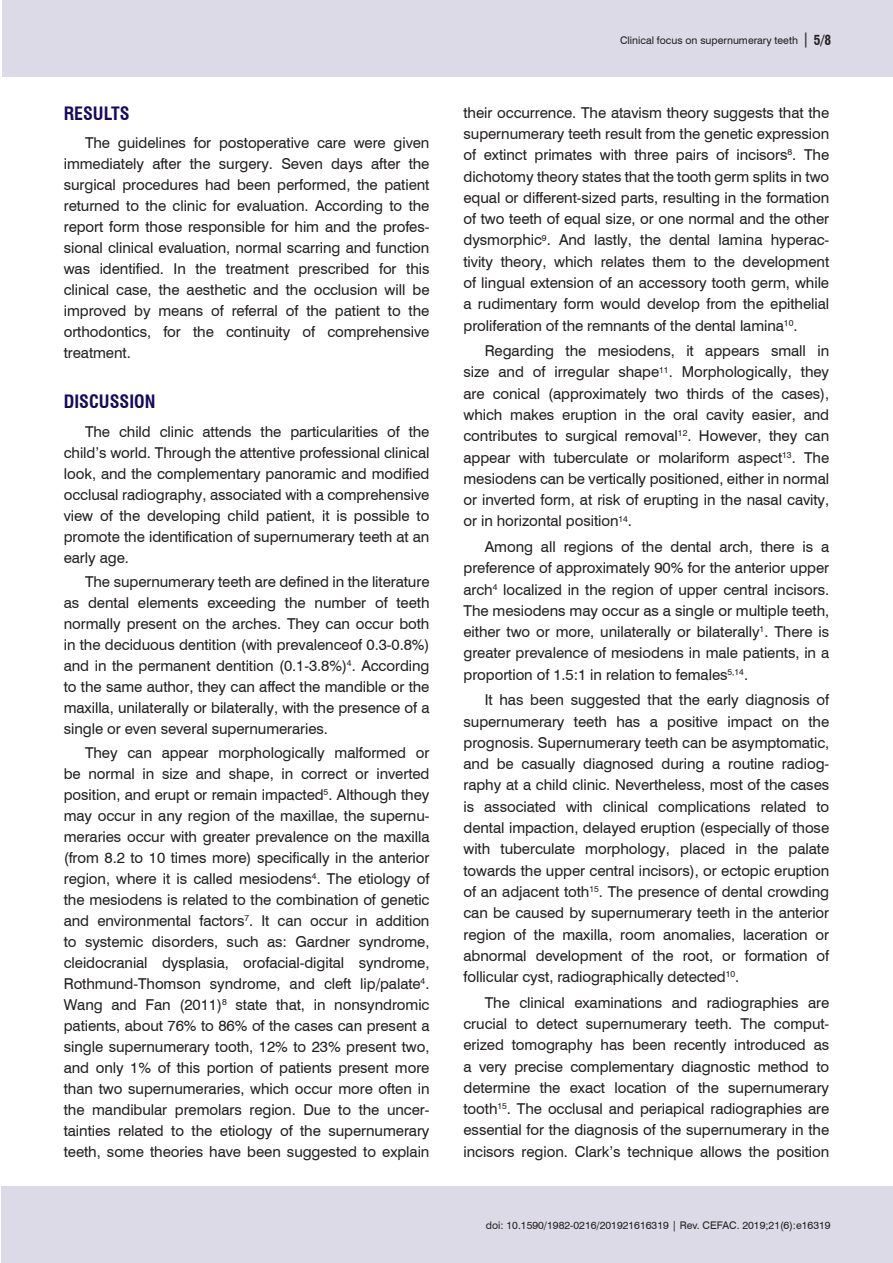
<style>
.page{position:relative;width:893px;height:1263px;background:#fff}
.page>*{position:absolute;margin:0;border:0;box-sizing:border-box;transform-origin:0 0}
.Nivel_1{font:700 condensed 18px "Swiss 721 BT";color:#18085f}
.Corpo_do_texto_INGL{font:15px/21.3px "Swiss 721 BT";letter-spacing:-.005em;color:#231f20;text-align:justify}
.t1{font:10.5px "Swiss 721 BT";color:#231f20}
.s1{font-size:15px}
.s2{font-weight:700;font-stretch:condensed;font-size:13.5px}
</style>
<div class="page">
<div style="left:1px;top:1186px;width:892px;height:77px;background:#dcdae7"></div>
<div style="left:2px;top:0;width:891px;height:77px;background:#dcdae7"></div>
<p class="Nivel_1" style="left:64px;top:103px;width:67px">RESULTS</p>
<p class="Corpo_do_texto_INGL" style="left:64px;top:132px;width:367px;text-indent:21px">The guidelines for postoperative care were given immediately after the surgery. Seven days after the surgical procedures had been performed, the patient returned to the clinic for evaluation. According to the report form those responsible for him and the profes&shy;sional clinical evaluation, normal scarring and function was identified. In the treatment prescribed for this clinical case, the aesthetic and the occlusion will be improved by means of referral of the patient to the orthodontics, for the continuity of comprehensive treatment.</p>
<p class="Nivel_1" style="left:64px;top:391px;width:93px">DISCUSSION</p>
<p class="Corpo_do_texto_INGL" style="left:64px;top:420px;width:367px;text-indent:21px">The child clinic attends the particularities of the child’s world. Through the attentive professional clinical look, and the complementary panoramic and modified occlusal radiography, associated with a comprehensive view of the developing child patient, it is possible to promote the identification of supernumerary teeth at an early age.</p>
<p class="Corpo_do_texto_INGL" style="left:64px;top:570px;width:367px;text-indent:21px">The supernumerary teeth are defined in the literature as dental elements exceeding the number of teeth normally present on the arches. They can occur both in the deciduous dentition (with prevalenceof 0.3-0.8%) and in the permanent dentition (0.1-3.8%)<sup>4</sup>. According to the same author, they can affect the mandible or the maxilla, unilaterally or bilaterally, with the presence of a single or even several supernumeraries.</p>
<p class="Corpo_do_texto_INGL" style="left:64px;top:741px;width:367px;text-indent:21px">They can appear morphologically malformed or be normal in size and shape, in correct or inverted position, and erupt or remain impacted<sup>5</sup>. Although they may occur in any region of the maxillae, the supernu&shy;meraries occur with greater prevalence on the maxilla (from 8.2 to 10 times more) specifically in the anterior region, where it is called mesiodens<sup>4</sup>. The etiology of the mesiodens is related to the combination of genetic and environmental factors<sup>7</sup>. It can occur in addition to systemic disorders, such as: Gardner syndrome, cleidocranial dysplasia, orofacial-digital syndrome, Rothmund-Thomson syndrome, and cleft lip/palate<sup>4</sup>.<br>Wang and Fan (2011)<sup>8</sup> state that, in nonsyndromic patients, about 76% to 86% of the cases can present a single supernumerary tooth, 12% to 23% present two, and only 1% of this portion of patients present more than two supernumeraries, which occur more often in the mandibular premolars region. Due to the uncer&shy;tainties related to the etiology of the supernumerary teeth, some theories have been suggested to explain</p>
<p class="t1" style="left:620px;top:33px;width:213px">Clinical focus on supernumerary teeth <span class="s1">|</span> <span class="s2">5/8</span></p>
<p class="Corpo_do_texto_INGL" style="left:463px;top:101px;width:367px">their occurrence. The atavism theory suggests that the supernumerary teeth result from the genetic expression of extinct primates with three pairs of incisors<sup>8</sup>. The dichotomy theory states that the tooth germ splits in two equal or different-sized parts, resulting in the formation of two teeth of equal size, or one normal and the other dysmorphic<sup>9</sup>. And lastly, the dental lamina hyperac&shy;tivity theory, which relates them to the development of lingual extension of an accessory tooth germ, while a rudimentary form would develop from the epithelial proliferation of the remnants of the dental lamina<sup>10</sup>.</p>
<p class="Corpo_do_texto_INGL" style="left:463px;top:340px;width:367px;text-indent:21px">Regarding the mesiodens, it appears small in size and of irregular shape<sup>11</sup>. Morphologically, they are conical (approximately two thirds of the cases), which makes eruption in the oral cavity easier, and contributes to surgical removal<sup>12</sup>. However, they can appear with tuberculate or molariform aspect<sup>13</sup>. The mesiodens can be vertically positioned, either in normal or inverted form, at risk of erupting in the nasal cavity, or in horizontal position<sup>14</sup>.</p>
<p class="Corpo_do_texto_INGL" style="left:463px;top:535px;width:367px;text-indent:21px">Among all regions of the dental arch, there is a preference of approximately 90% for the anterior upper arch<sup>4</sup> localized in the region of upper central incisors.<br>The mesiodens may occur as a single or multiple teeth, either two or more, unilaterally or bilaterally<sup>1</sup>. There is greater prevalence of mesiodens in male patients, in a proportion of 1.5:1 in relation to females<sup>5,14</sup>.</p>
<p class="Corpo_do_texto_INGL" style="left:463px;top:689px;width:367px;text-indent:21px">It has been suggested that the early diagnosis of supernumerary teeth has a positive impact on the prognosis. Supernumerary teeth can be asymptomatic, and be casually diagnosed during a routine radiog&shy;raphy at a child clinic. Nevertheless, most of the cases is associated with clinical complications related to dental impaction, delayed eruption (especially of those with tuberculate morphology, placed in the palate towards the upper central incisors), or ectopic eruption of an adjacent toth<sup>15</sup>. The presence of dental crowding can be caused by supernumerary teeth in the anterior region of the maxilla, room anomalies, laceration or abnormal development of the root, or formation of follicular cyst, radiographically detected<sup>10</sup>.</p>
<p class="Corpo_do_texto_INGL" style="left:463px;top:991px;width:367px;text-indent:21px">The clinical examinations and radiographies are crucial to detect supernumerary teeth. The comput&shy;erized tomography has been recently introduced as a very precise complementary diagnostic method to determine the exact location of the supernumerary tooth<sup>15</sup>. The occlusal and periapical radiographies are essential for the diagnosis of the supernumerary in the incisors region. Clark’s technique allows the position</p>
<p class="t1" style="left:486px;top:1218px;width:346px">doi: 10.1590/1982-0216/201921616319 | Rev. CEFAC. 2019;21(6):e16319</p>
</div>
